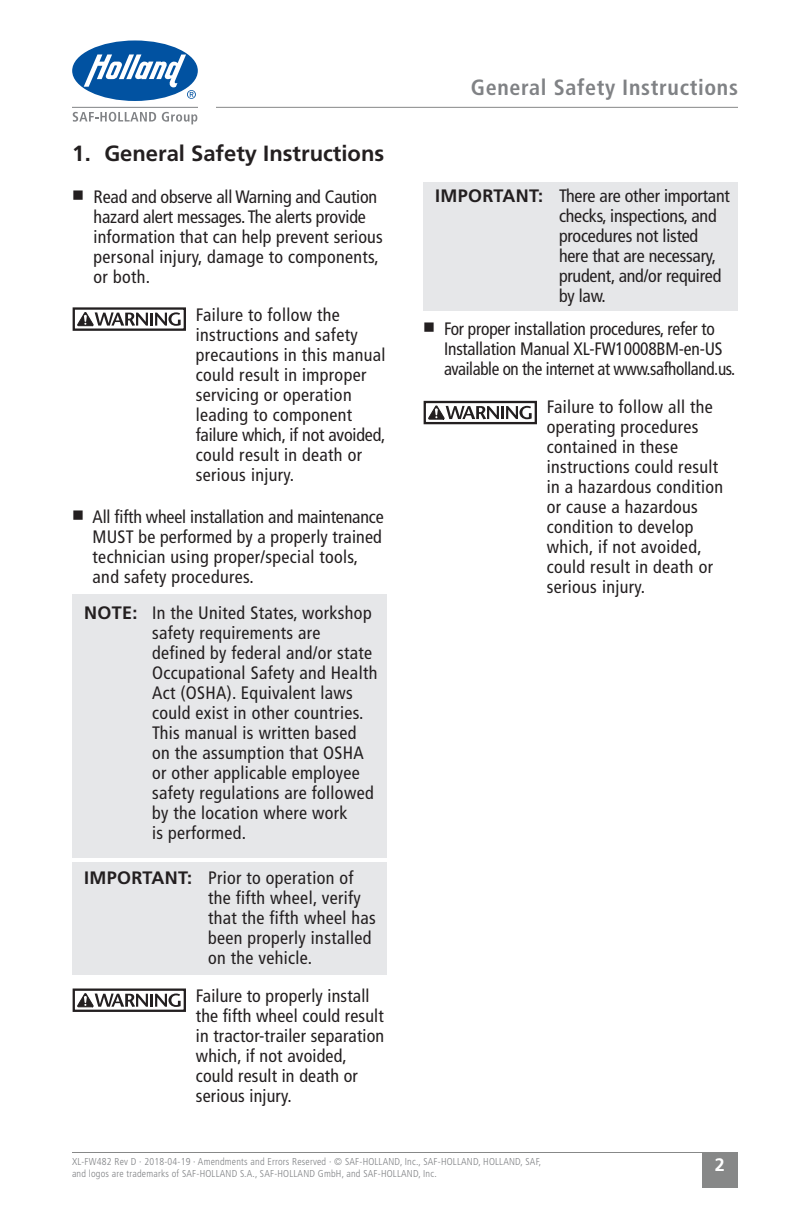
<style>
.page{position:relative;width:792px;height:1224px;background:#fff}
.page>*{position:absolute;margin:0;border:0;box-sizing:border-box;transform-origin:0 0}
._9_Section_Title{font:700 22px "Frutiger LT Std";color:#231f20}
._7b_Primary_Page_Tit{font:700 condensed 22px "Frutiger LT Std";letter-spacing:.03em;color:#808285}
._10_Body_Copy{font:condensed 18px/20px "Frutiger LT Std";letter-spacing:.01em;color:#231f20}
._11_Notes_Copy{font:condensed 18px/20px "Frutiger LT Std";letter-spacing:.02em;color:#231f20}
._12_Important_Copy{font:condensed 18px/20px "Frutiger LT Std";letter-spacing:-.01em;color:#231f20}
._10_Body_Copy-2{font:condensed 18px/20px "Frutiger LT Std";letter-spacing:-.01em;color:#231f20}
._12_Important_Copy-2{font:condensed 18px/20px "Frutiger LT Std";letter-spacing:.02em;color:#231f20}
._2_Page_Number{font:700 18px "Frutiger LT Std";color:#fff}
._1_Footer_Doc_Number{font:300 condensed 10px/12px "Frutiger LT Std";letter-spacing:.02em;color:#808285}
.s1{font-weight:700;font-stretch:normal}
</style>
<div class="page">
<div style="left:72px;top:40px;width:126px;height:61px;background:#0152a1;border-radius:50%"></div>
<svg style="left:84px;top:54px;width:112px;height:45px"></svg>
<svg style="left:73px;top:112px;width:83px;height:10px"></svg>
<svg style="left:162px;top:112px;width:35px;height:12px"></svg>
<hr style="left:72px;top:107px;width:126px;height:1px;background:#808285">
<hr style="left:216px;top:107px;width:522px;height:1px;background:#878888">
<hr style="left:72px;top:1152px;width:666px;height:1px;background:#878888">
<div style="left:702px;top:1152px;width:36px;height:36px;background:#878888"></div>
<div style="left:72px;top:594px;width:315px;height:264px;background:#e6e7e9"></div>
<div style="left:72px;top:863px;width:315px;height:112px;background:#e6e7e9"></div>
<div style="left:423px;top:182px;width:315px;height:128px;background:#e6e7e9"></div>
<div style="left:73px;top:989px;width:113px;height:23px;border:2px solid #231f20"></div>
<svg style="left:77px;top:993px;width:104px;height:14px"></svg>
<div style="left:424px;top:401px;width:113px;height:23px;border:2px solid #231f20"></div>
<svg style="left:428px;top:406px;width:104px;height:14px"></svg>
<div style="left:73px;top:307px;width:113px;height:24px;border:2px solid #231f20"></div>
<svg style="left:77px;top:312px;width:104px;height:14px"></svg>
<p class="_9_Section_Title" style="left:72px;top:140px;width:314px">1. General Safety Instructions</p>
<p class="_10_Body_Copy" style="left:94px;top:186px;width:291px;text-indent:-22px">■ Read and observe all Warning and Caution hazard alert messages. The alerts provide information that can help prevent serious personal injury, damage to components, or both.</p>
<p class="_10_Body_Copy" style="left:196px;top:304px;width:191px">Failure to follow the instructions and safety precautions in this manual could result in improper servicing or operation leading to component failure which, if not avoided, could result in death or serious injury.</p>
<p class="_10_Body_Copy" style="left:93px;top:506px;width:293px;text-indent:-21px">■ All fifth wheel installation and maintenance MUST be performed by a properly trained technician using proper/special tools, and safety procedures.</p>
<p class="_11_Notes_Copy" style="left:152px;top:603px;width:227px;text-indent:-68px"><span class="s1">NOTE:</span> In the United States, workshop safety requirements are defined by federal and/or state<br>Occupational Safety and Health<br>Act (OSHA). Equivalent laws could exist in other countries.<br>This manual is written based on the assumption that OSHA or other applicable employee safety regulations are followed by the location where work<br>is performed.</p>
<p class="_12_Important_Copy-2" style="left:208px;top:868px;width:169px;text-indent:-124px"><span class="s1">IMPORTANT:</span> Prior to operation of the fifth wheel, verify that the fifth wheel has been properly installed on the vehicle.</p>
<p class="_10_Body_Copy" style="left:196px;top:986px;width:190px">Failure to properly install the fifth wheel could result in tractor-trailer separation which, if not avoided, could result in death or serious injury.</p>
<p class="_7b_Primary_Page_Tit" style="left:471px;top:74px;width:269px">General Safety Instructions</p>
<p class="_12_Important_Copy" style="left:559px;top:186px;width:172px;text-indent:-124px"><span class="s1">IMPORTANT:</span> There are other important checks, inspections, and procedures not listed here that are necessary, prudent, and/or required by law.</p>
<p class="_10_Body_Copy-2" style="left:444px;top:319px;width:293px;text-indent:-21px">■ For proper installation procedures, refer to<br>Installation Manual XL-FW10008BM-en-US available on the internet at www.safholland.us.</p>
<p class="_10_Body_Copy" style="left:547px;top:397px;width:178px">Failure to follow all the operating procedures contained in these instructions could result in a hazardous condition or cause a hazardous condition to develop which, if not avoided, could result in death or serious injury.</p>
<p class="_1_Footer_Doc_Number" style="left:72px;top:1156px;width:471px">XL-FW482 Rev D · 2018-04-19 · Amendments and Errors Reserved · © SAF-HOLLAND, Inc., SAF-HOLLAND, HOLLAND, SAF, and logos are trademarks of SAF-HOLLAND S.A., SAF-HOLLAND GmbH, and SAF-HOLLAND, Inc.</p>
<p class="_2_Page_Number" style="left:715px;top:1154px;width:12px">2</p>
</div>
